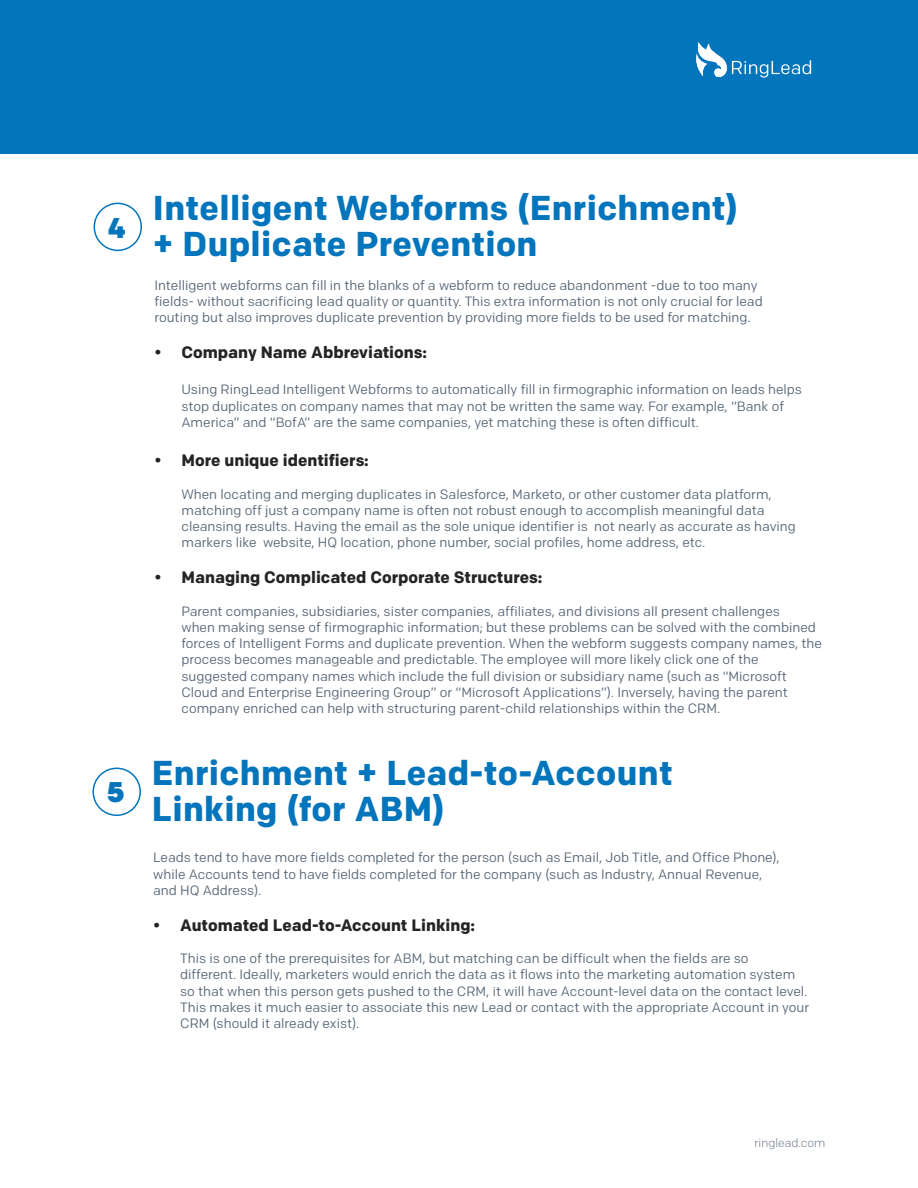
<style>
.page{position:relative;width:918px;height:1188px;background:#fff}
.page>*{position:absolute;margin:0;border:0;box-sizing:border-box;transform-origin:0 0}
.t1{font:700 34.5px/36px "Colfax";letter-spacing:.01em;color:#0375bc}
.t2{font:900 28.5px "Colfax";color:#0375bc}
.t3{font:700 16.5px "Colfax";color:#242424}
.t4{font:13.5px/16.2px "Colfax";color:#576677}
.t5{font:300 12px "Colfax";color:#576677}
</style>
<div class="page">
<div style="left:0;top:0;width:918px;height:154px;background:#0375bc"></div>
<svg style="left:696px;top:42px;width:115px;height:36px"></svg>
<div style="left:92px;top:768px;width:49px;height:48px;border:2px solid #0375bc;border-radius:50%"></div>
<div style="left:94px;top:203px;width:48px;height:48px;border:2px solid #0375bc;border-radius:50%"></div>
<h2 class="t2" style="left:108px;top:210px;width:19px">4</h2>
<h2 class="t2" style="left:107px;top:775px;width:19px">5</h2>
<h1 class="t1" style="left:153px;top:190px;width:586px">Intelligent Webforms (Enrichment) + Duplicate Prevention</h1>
<p class="t4" style="left:154px;top:277px;width:610px">Intelligent webforms can fill in the blanks of a webform to reduce abandonment -due to too many fields- without sacrificing lead quality or quantity. This extra information is not only crucial for lead routing but also improves duplicate prevention by providing more fields to be used for matching.</p>
<p class="t3" style="left:154px;top:343px;width:274px">• Company Name Abbreviations:</p>
<p class="t4" style="left:181px;top:382px;width:622px">Using RingLead Intelligent Webforms to automatically fill in firmographic information on leads helps stop duplicates on company names that may not be written the same way. For example, “Bank of<br>America” and “BofA” are the same companies, yet matching these is often difficult.</p>
<p class="t3" style="left:154px;top:451px;width:216px">• More unique identifiers:</p>
<p class="t4" style="left:181px;top:486px;width:616px">When locating and merging duplicates in Salesforce, Marketo, or other customer data platform, matching off just a company name is often not robust enough to accomplish meaningful data cleansing results. Having the email as the sole unique identifier is not nearly as accurate as having markers like website, HQ location, phone number, social profiles, home address, etc.</p>
<p class="t3" style="left:154px;top:568px;width:389px">• Managing Complicated Corporate Structures:</p>
<p class="t4" style="left:181px;top:603px;width:642px">Parent companies, subsidiaries, sister companies, affiliates, and divisions all present challenges<br>when making sense of firmographic information; but these problems can be solved with the combined forces of Intelligent Forms and duplicate prevention. When the webform suggests company names, the process becomes manageable and predictable. The employee will more likely click one of the suggested company names which include the full division or subsidiary name (such as “Microsoft Cloud and Enterprise Engineering Group” or “Microsoft Applications”). Inversely, having the parent company enriched can help with structuring parent-child relationships within the CRM.</p>
<h1 class="t1" style="left:152px;top:755px;width:522px">Enrichment + Lead-to-Account<br>Linking (for ABM)</h1>
<p class="t4" style="left:153px;top:850px;width:628px">Leads tend to have more fields completed for the person (such as Email, Job Title, and Office Phone), while Accounts tend to have fields completed for the company (such as Industry, Annual Revenue, and HQ Address).</p>
<p class="t3" style="left:153px;top:915px;width:323px">• Automated Lead-to-Account Linking:</p>
<p class="t4" style="left:180px;top:950px;width:631px">This is one of the prerequisites for ABM, but matching can be difficult when the fields are so<br>different. Ideally, marketers would enrich the data as it flows into the marketing automation system so that when this person gets pushed to the CRM, it will have Account-level data on the contact level.<br>This makes it much easier to associate this new Lead or contact with the appropriate Account in your CRM (should it already exist).</p>
<p class="t5" style="left:754px;top:1135px;width:73px">ringlead.com</p>
</div>
